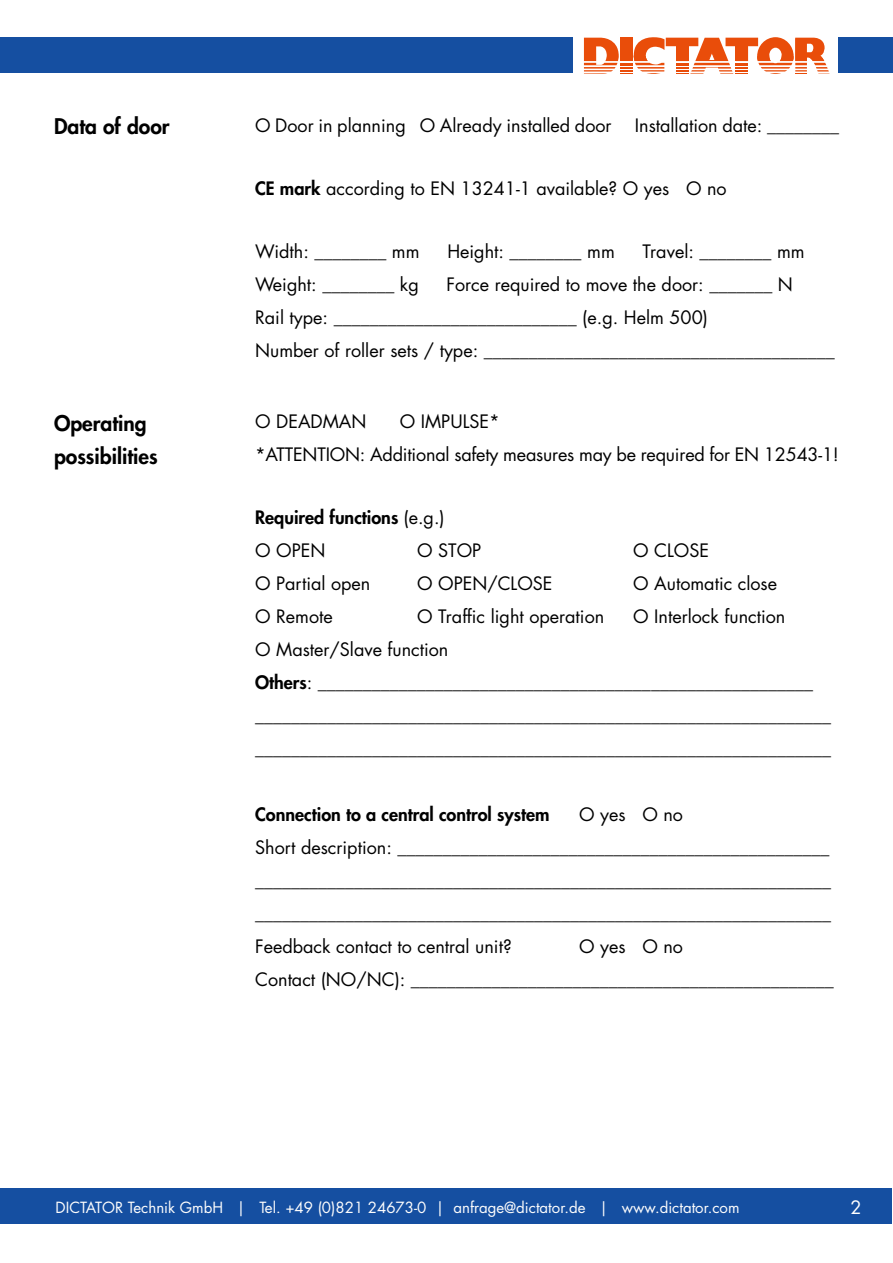
<style>
.page{position:relative;width:893px;height:1263px;background:#fff}
.page>*{position:absolute;margin:0;border:0;box-sizing:border-box;transform-origin:0 0}
.t1{font:800 21px/33px "Futura Std";color:#000}
.t2{font:18px/33px "Futura Std";color:#000}
.t3{font:800 18px/33px "Futura Std";color:#000}
.t4{font:18px "Futura Std";color:#fff}
.t5{font:15px "Futura Std";color:#fdfdfd}
.s1{font-weight:800}
.s2{font-weight:400}
</style>
<div class="page">
<svg style="left:584px;top:37px;width:245px;height:37px"></svg>
<div style="left:0;top:37px;width:573px;height:35px;background:#154fa1"></div>
<div style="left:839px;top:37px;width:54px;height:35px;background:#154fa1"></div>
<div style="left:0;top:1188px;width:891px;height:36px;background:#154fa1"></div>
<p class="t1" style="left:54px;top:110px;width:117px">Data of door</p>
<p class="t2" style="left:255px;top:109px;width:358px">O Door in planning O Already installed door</p>
<p class="t2" style="left:635px;top:109px;width:206px">Installation date: ________</p>
<p class="t2" style="left:255px;top:172px;width:473px"><span class="s1">CE mark</span> according to EN 13241-1 available? O yes O no</p>
<p class="t2" style="left:255px;top:235px;width:166px">Width: ________ mm</p>
<p class="t2" style="left:447px;top:235px;width:169px">Height: ________ mm</p>
<p class="t2" style="left:642px;top:235px;width:164px">Travel: ________ mm</p>
<p class="t2" style="left:255px;top:268px;width:165px">Weight: ________ kg</p>
<p class="t2" style="left:255px;top:268px;width:581px;text-indent:191px">Force required to move the door: _______ N<br>Rail type: ___________________________ (e.g. Helm 500)<br>Number of roller sets / type: _______________________________________</p>
<p class="t1" style="left:54px;top:406px;width:105px">Operating possibilities</p>
<p class="t2" style="left:255px;top:405px;width:113px">O DEADMAN</p>
<p class="t2" style="left:255px;top:405px;width:585px;text-indent:145px">O IMPULSE*<br>*ATTENTION: Additional safety measures may be required for EN 12543-1!</p>
<p class="t3" style="left:255px;top:501px;width:191px">Required functions <span class="s2">(e.g.)<br>O OPEN</span></p>
<p class="t2" style="left:417px;top:534px;width:66px">O STOP</p>
<p class="t2" style="left:633px;top:534px;width:77px">O CLOSE</p>
<p class="t2" style="left:255px;top:567px;width:117px">O Partial open</p>
<p class="t2" style="left:417px;top:567px;width:137px">O OPEN/CLOSE</p>
<p class="t2" style="left:633px;top:567px;width:145px">O Automatic close</p>
<p class="t2" style="left:255px;top:600px;width:79px">O Remote</p>
<p class="t2" style="left:417px;top:600px;width:189px">O Traffic light operation</p>
<p class="t2" style="left:633px;top:600px;width:154px">O Interlock function</p>
<p class="t2" style="left:255px;top:633px;width:578px">O Master/Slave function<br><span class="s1">Others</span>: _______________________________________________________ ________________________________________________________________ ________________________________________________________________</p>
<p class="t3" style="left:255px;top:798px;width:296px">Connection to a central control system</p>
<p class="t2" style="left:255px;top:798px;width:578px;text-indent:324px">O yes O no<br>Short description: ________________________________________________ ________________________________________________________________ ________________________________________________________________ Feedback contact to central unit?</p>
<p class="t2" style="left:255px;top:930px;width:580px;text-indent:324px">O yes O no<br>Contact (NO/NC): _______________________________________________</p>
<p class="t5" style="left:56px;top:1198px;width:685px">DICTATOR Technik GmbH | Tel. +49 (0)821 24673-0 | anfrage@dictator.de | www.dictator.com</p>
<p class="t4" style="left:850px;top:1196px;width:13px">2</p>
</div>
